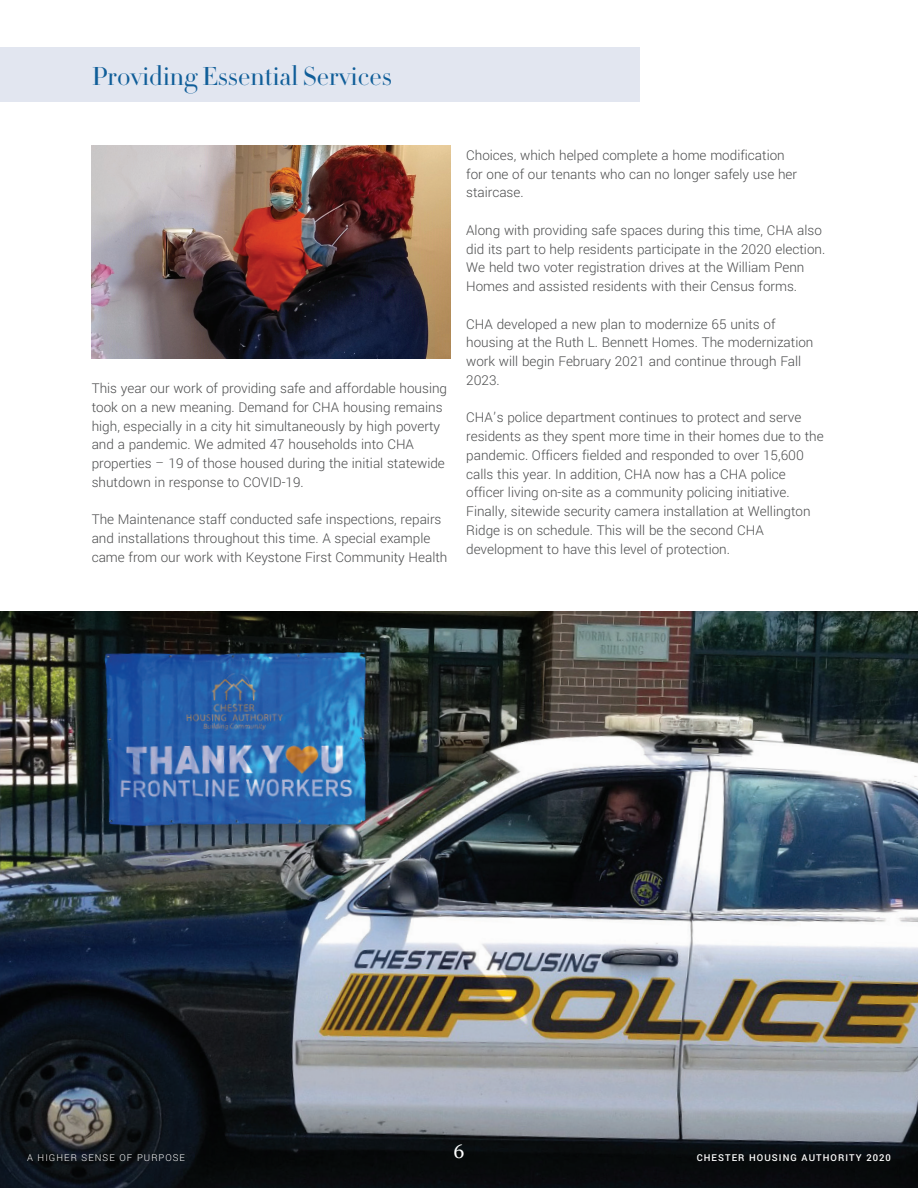
<style>
.page{position:relative;width:918px;height:1188px;background:#fff}
.page>*{position:absolute;margin:0;border:0;box-sizing:border-box;transform-origin:0 0}
.t1{font:27px "Diet Didot";color:#105e99}
.t2{font:19.5px "Georgia";color:#fff}
.t3{font:300 15px/18.8px "Yantramanav";color:#4b4c4d}
.t4{font:500 10.5px "Yantramanav";letter-spacing:.1em;color:#fff}
.t5{font:300 10.5px "Yantramanav";letter-spacing:.1em;color:#fff}
</style>
<div class="page">
<div style="left:0;top:48px;width:639px;height:54px;background:#e2e6f0"></div>
<img style="left:92px;top:146px;width:359px;height:213px">
<img style="left:0;top:611px;width:918px;height:577px">
<p class="t1" style="left:92px;top:58px;width:302px">Providing Essential Services</p>
<p class="t3" style="left:92px;top:379px;width:357px">This year our work of providing safe and affordable housing took on a new meaning. Demand for CHA housing remains high, especially in a city hit simultaneously by high poverty and a pandemic. We admited 47 households into CHA properties – 19 of those housed during the initial statewide shutdown in response to COVID-19.</p>
<p class="t3" style="left:92px;top:510px;width:357px">The Maintenance staff conducted safe inspections, repairs and installations throughout this time. A special example came from our work with Keystone First Community Health</p>
<p class="t3" style="left:466px;top:146px;width:332px">Choices, which helped complete a home modification for one of our tenants who can no longer safely use her staircase.</p>
<p class="t3" style="left:466px;top:221px;width:361px">Along with providing safe spaces during this time, CHA also did its part to help residents participate in the 2020 election.<br>We held two voter registration drives at the William Penn Homes and assisted residents with their Census forms.</p>
<p class="t3" style="left:466px;top:315px;width:349px">CHA developed a new plan to modernize 65 units of housing at the Ruth L. Bennett Homes. The modernization work will begin February 2021 and continue through Fall 2023.</p>
<p class="t3" style="left:466px;top:408px;width:359px">CHA’s police department continues to protect and serve residents as they spent more time in their homes due to the pandemic. Officers fielded and responded to over 15,600 calls this year. In addition, CHA now has a CHA police officer living on-site as a community policing initiative.<br>Finally, sitewide security camera installation at Wellington Ridge is on schedule. This will be the second CHA development to have this level of protection.</p>
<p class="t5" style="left:27px;top:1151px;width:160px">A HIGHER SENSE OF PURPOSE</p>
<p class="t2" style="left:453px;top:1140px;width:13px">6</p>
<p class="t4" style="left:697px;top:1151px;width:196px">CHESTER HOUSING AUTHORITY 2020</p>
</div>
